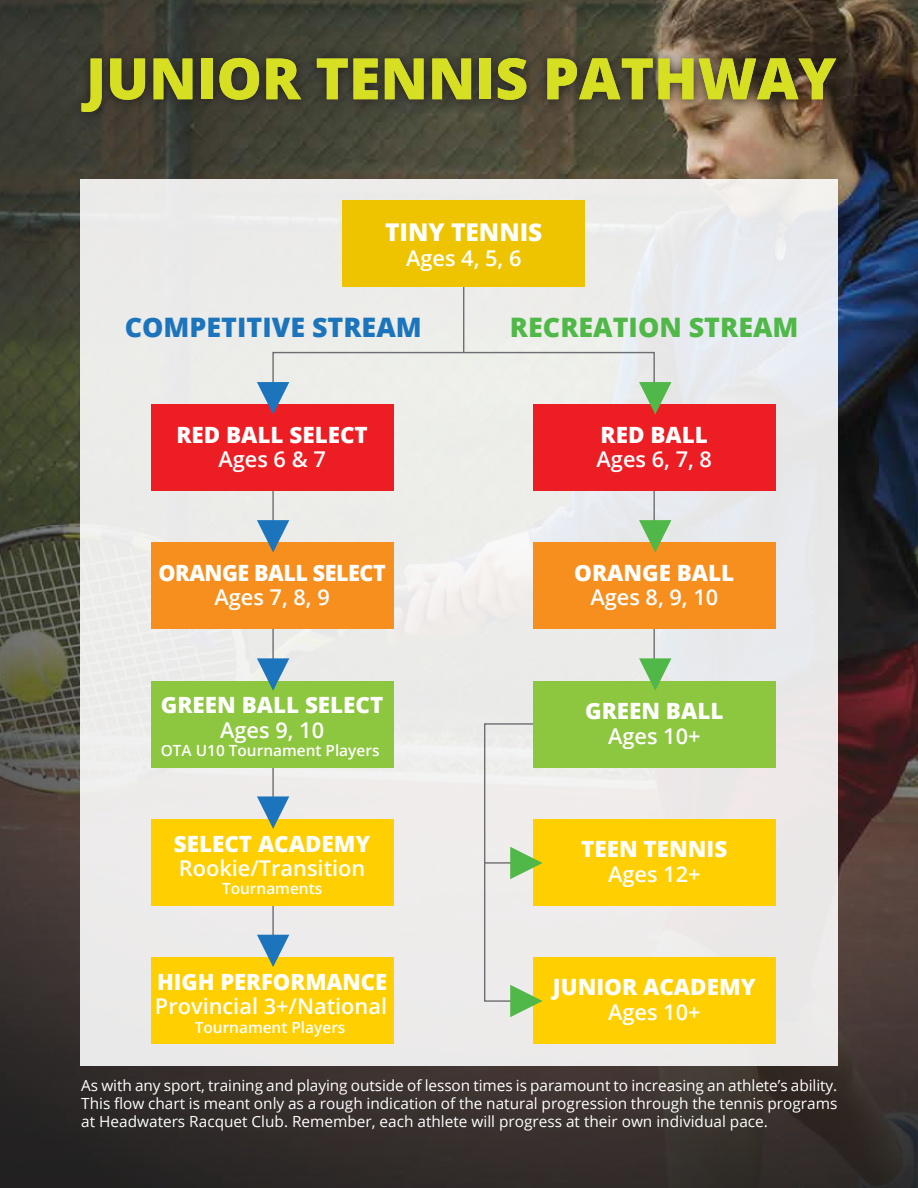
<style>
.page{position:relative;width:918px;height:1188px;background:#fff}
.page>*{position:absolute;margin:0;border:0;box-sizing:border-box;transform-origin:0 0}
.t1{font:800 57px "Open Sans";color:#d7df23}
.t2{font:800 26.85px "Open Sans";color:#1c75bc}
.t3{font:800 26.85px "Open Sans";color:#50b848}
.t4{font:800 24.45px "Open Sans";color:#fff}
.t5{font:800 22.35px "Open Sans";color:#fff}
.t6{font:800 22.35px "Open Sans";letter-spacing:-.02em;color:#fff;scale:.96 1}
.t7{font:600 21.75px "Open Sans";color:#fff}
.t8{font:600 15.45px "Open Sans";color:#fff}
.t9{font:15.3px/18px "Open Sans";color:#fff;text-align:justify}
</style>
<div class="page">
<img style="left:0;top:0;width:918px;height:800px">
<svg style="left:0;top:800px;width:918px;height:388px;background:#39312e"></svg>
<div style="left:80px;top:179px;width:758px;height:886px;background:#ebebea"></div>
<img style="left:65px;top:34px;width:787px;height:98px">
<svg style="left:272px;top:351px;width:384px;height:683px"></svg>
<hr style="left:463px;top:239px;width:1px;height:114px;background:#6d6e71">
<div style="left:343px;top:200px;width:242px;height:87px;background:#eec401"></div>
<div style="left:151px;top:957px;width:242px;height:86px;background:#ffcf01"></div>
<svg style="left:257px;top:935px;width:32px;height:32px"></svg>
<div style="left:151px;top:819px;width:242px;height:86px;background:#ffcf01"></div>
<svg style="left:257px;top:796px;width:32px;height:33px"></svg>
<div style="left:151px;top:405px;width:242px;height:86px;background:#ed1d24"></div>
<svg style="left:257px;top:382px;width:32px;height:32px"></svg>
<div style="left:151px;top:681px;width:242px;height:86px;background:#8dc63f"></div>
<svg style="left:257px;top:658px;width:32px;height:33px"></svg>
<div style="left:151px;top:543px;width:242px;height:86px;background:#f78f1e"></div>
<svg style="left:257px;top:520px;width:32px;height:33px"></svg>
<div style="left:533px;top:957px;width:242px;height:86px;background:#ffcf01"></div>
<div style="left:533px;top:819px;width:242px;height:86px;background:#ffcf01"></div>
<svg style="left:510px;top:847px;width:33px;height:32px"></svg>
<svg style="left:510px;top:985px;width:33px;height:32px"></svg>
<div style="left:533px;top:405px;width:242px;height:86px;background:#ed1d24"></div>
<svg style="left:639px;top:382px;width:32px;height:32px"></svg>
<div style="left:533px;top:681px;width:242px;height:86px;background:#8dc63f"></div>
<svg style="left:639px;top:658px;width:32px;height:33px"></svg>
<div style="left:533px;top:543px;width:242px;height:86px;background:#f78f1e"></div>
<svg style="left:639px;top:520px;width:32px;height:33px"></svg>
<h1 class="t1" style="left:86px;top:35px;width:752px">JUNIOR TENNIS PATHWAY</h1>
<h3 class="t4" style="left:385px;top:214px;width:159px">TINY TENNIS</h3>
<h3 class="t7" style="left:406px;top:243px;width:117px">Ages 4, 5, 6</h3>
<h2 class="t2" style="left:125px;top:307px;width:299px">COMPETITIVE STREAM</h2>
<h2 class="t3" style="left:510px;top:307px;width:290px">RECREATION STREAM</h2>
<h3 class="t5" style="left:176px;top:418px;width:193px">RED BALL SELECT</h3>
<h3 class="t7" style="left:218px;top:444px;width:109px">Ages 6 &amp; 7</h3>
<h3 class="t6" style="left:158px;top:556px;width:238px">ORANGE BALL SELECT</h3>
<h3 class="t7" style="left:214px;top:583px;width:117px">Ages 7, 8, 9</h3>
<h3 class="t5" style="left:161px;top:688px;width:224px">GREEN BALL SELECT</h3>
<h3 class="t7" style="left:220px;top:715px;width:105px">Ages 9, 10</h3>
<p class="t8" style="left:161px;top:740px;width:220px">OTA U10 Tournament Players</p>
<h3 class="t5" style="left:174px;top:826px;width:198px">SELECT ACADEMY</h3>
<h3 class="t7" style="left:179px;top:853px;width:188px">Rookie/Transition</h3>
<p class="t8" style="left:222px;top:878px;width:102px">Tournaments</p>
<h3 class="t5" style="left:157px;top:965px;width:232px">HIGH PERFORMANCE</h3>
<h3 class="t7" style="left:155px;top:991px;width:234px">Provincial 3+/National</h3>
<p class="t8" style="left:195px;top:1016px;width:152px">Tournament Players</p>
<h3 class="t5" style="left:601px;top:418px;width:109px">RED BALL</h3>
<h3 class="t7" style="left:597px;top:444px;width:117px">Ages 6, 7, 8</h3>
<h3 class="t5" style="left:574px;top:556px;width:162px">ORANGE BALL</h3>
<h3 class="t7" style="left:590px;top:583px;width:129px">Ages 8, 9, 10</h3>
<h3 class="t5" style="left:585px;top:694px;width:140px">GREEN BALL</h3>
<h3 class="t7" style="left:608px;top:721px;width:94px">Ages 10+</h3>
<h3 class="t5" style="left:581px;top:832px;width:148px">TEEN TENNIS</h3>
<h3 class="t7" style="left:608px;top:859px;width:94px">Ages 12+</h3>
<h3 class="t5" style="left:553px;top:970px;width:204px">JUNIOR ACADEMY</h3>
<h3 class="t7" style="left:608px;top:997px;width:94px">Ages 10+</h3>
<p class="t9" style="left:81px;top:1076px;width:758px">As with any sport, training and playing outside of lesson times is paramount to increasing an athlete’s ability.<br>This flow chart is meant only as a rough indication of the natural progression through the tennis programs at Headwaters Racquet Club. Remember, each athlete will progress at their own individual pace.</p>
</div>
